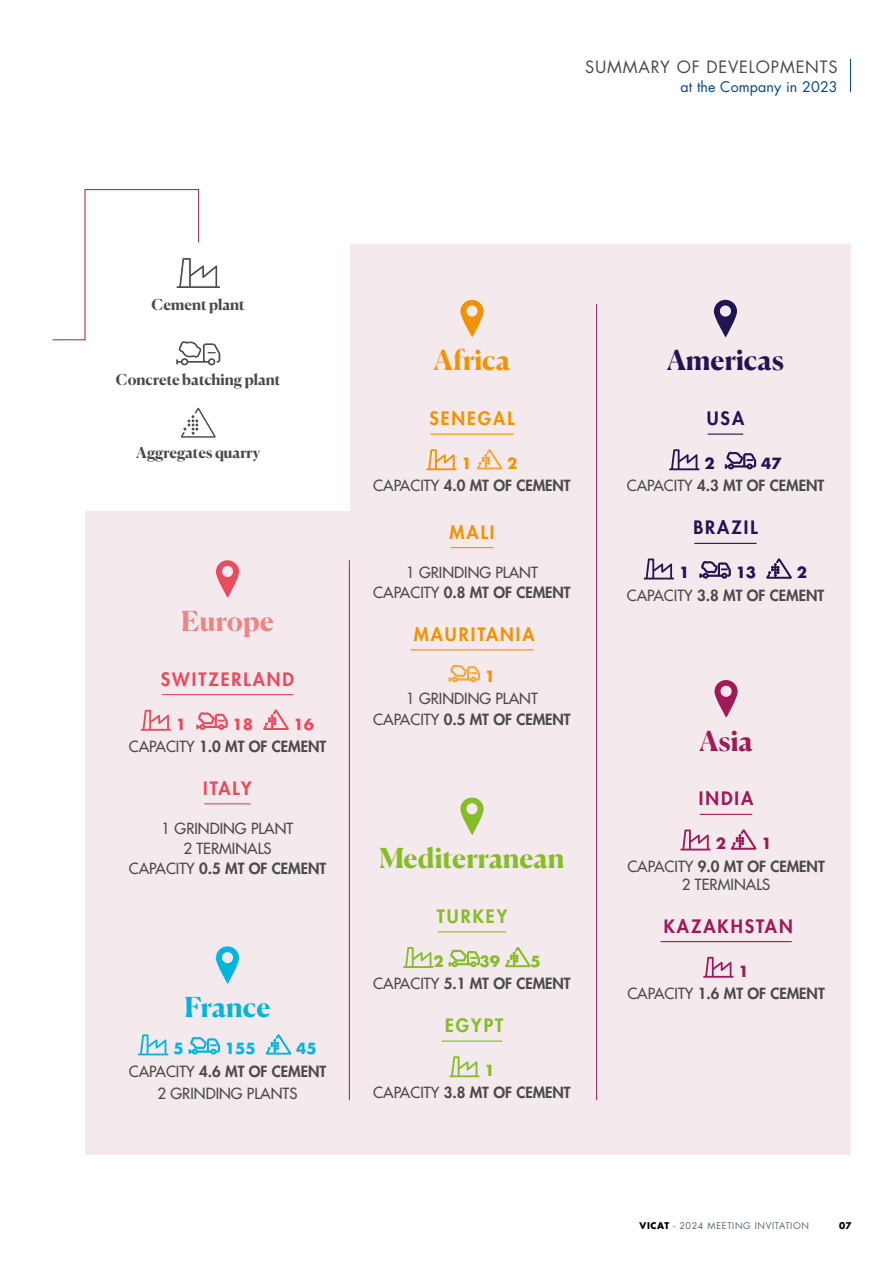
<style>
.page{position:relative;width:893px;height:1263px;background:#fff}
.page>*{position:absolute;margin:0;border:0;box-sizing:border-box;transform-origin:0 0}
.t1{font:700 27.45px "Canela";letter-spacing:-.005em;color:#86bc25}
.t2{font:700 27.45px "Canela";color:#211452}
.t3{font:700 27.45px "Canela";color:#f39200}
.t4{font:700 27.45px "Canela";letter-spacing:-.01em;color:#00b5dd}
.t5{font:700 27.45px "Canela";color:#f08482}
.t6{font:700 27.45px "Canela";color:#a01a57}
.t7{font:800 18px "Futura Std";letter-spacing:.11em;color:#f39200}
.t8{font:800 18px "Futura Std";letter-spacing:.11em;color:#e94b5f}
.t9{font:800 18px "Futura Std";letter-spacing:.11em;color:#a01a57}
.t10{font:800 18px "Futura Std";letter-spacing:.11em;color:#86bc25}
.t11{font:800 18px "Futura Std";letter-spacing:.11em;color:#211452}
.t12{font:16.5px "Futura Std";color:#4a4a49}
.t13{font:800 15px/22.2px "Futura Std";color:#4a4a49}
.t14{font:500 15px/20.1px "Futura Std";color:#4a4a49;text-align:center}
.t15{font:700 15px "Canela";color:#4a4a49}
.t16{font:700 15px "Futura Std";color:#00b5dd}
.t17{font:700 15px "Futura Std";color:#211452}
.t18{font:700 15px "Futura Std";color:#86bc25}
.t19{font:700 15px "Futura Std";color:#e94b5f}
.t20{font:700 15px "Futura Std";color:#f39200}
.t21{font:700 15px "Futura Std";color:#a01a57}
.t22{font:14.25px "Futura Std";letter-spacing:.01em;color:#004587}
.t23{font:9px "Futura Std";letter-spacing:.075em;color:#546372}
.t24{font:700 9px "Futura Std";color:#000}
.s1{font-weight:700;color:#e94b5f}
.s2{font-weight:500}
.s3{font-weight:800}
.s4{font-weight:700;color:#f39200}
.s5{font-weight:700;color:#86bc25}
.s6{font-weight:700;color:#211452}
.s7{font-weight:700;color:#a01a57}
.s8{font-weight:700;color:#000}
</style>
<div class="page">
<div style="left:85px;top:244px;width:765px;height:910px;background:#f4e9ed"></div>
<hr style="left:596px;top:304px;width:1px;height:796px;background:#a01a57">
<hr style="left:349px;top:560px;width:1px;height:540px;background:#a01a57">
<hr style="left:430px;top:434px;width:84px;height:1px;background:#f39200">
<hr style="left:450px;top:547px;width:43px;height:1px;background:#f39200">
<hr style="left:410px;top:649px;width:124px;height:1px;background:#f39200">
<svg style="left:460px;top:300px;width:24px;height:37px"></svg>
<svg style="left:426px;top:449px;width:30px;height:21px"></svg>
<svg style="left:477px;top:449px;width:25px;height:20px"></svg>
<svg style="left:449px;top:664px;width:31px;height:18px"></svg>
<hr style="left:438px;top:931px;width:68px;height:1px;background:#86bc25">
<hr style="left:442px;top:1040px;width:60px;height:2px;background:#86bc25">
<svg style="left:460px;top:797px;width:24px;height:38px"></svg>
<svg style="left:403px;top:947px;width:30px;height:21px"></svg>
<svg style="left:449px;top:949px;width:31px;height:18px"></svg>
<svg style="left:505px;top:947px;width:26px;height:20px"></svg>
<svg style="left:449px;top:1056px;width:30px;height:21px"></svg>
<hr style="left:700px;top:814px;width:52px;height:1px;background:#a01a57">
<hr style="left:660px;top:941px;width:132px;height:1px;background:#a01a57">
<svg style="left:714px;top:680px;width:24px;height:38px"></svg>
<svg style="left:680px;top:829px;width:31px;height:21px"></svg>
<svg style="left:731px;top:829px;width:26px;height:21px"></svg>
<svg style="left:703px;top:957px;width:30px;height:21px"></svg>
<hr style="left:708px;top:434px;width:35px;height:1px;background:#211452">
<hr style="left:694px;top:543px;width:63px;height:1px;background:#211452">
<svg style="left:714px;top:300px;width:23px;height:37px"></svg>
<svg style="left:669px;top:449px;width:30px;height:21px"></svg>
<svg style="left:725px;top:451px;width:31px;height:18px"></svg>
<svg style="left:644px;top:558px;width:30px;height:21px"></svg>
<svg style="left:699px;top:561px;width:32px;height:17px"></svg>
<svg style="left:766px;top:558px;width:26px;height:21px"></svg>
<svg style="left:216px;top:946px;width:23px;height:38px"></svg>
<svg style="left:138px;top:1034px;width:30px;height:21px"></svg>
<svg style="left:189px;top:1036px;width:31px;height:18px"></svg>
<svg style="left:266px;top:1034px;width:25px;height:20px"></svg>
<hr style="left:162px;top:694px;width:131px;height:1px;background:#e94b5f">
<hr style="left:204px;top:803px;width:47px;height:1px;background:#e94b5f">
<svg style="left:216px;top:560px;width:23px;height:38px"></svg>
<svg style="left:141px;top:710px;width:30px;height:21px"></svg>
<svg style="left:196px;top:712px;width:32px;height:18px"></svg>
<svg style="left:263px;top:710px;width:26px;height:20px"></svg>
<div style="left:0;top:125px;width:350px;height:386px;background:#fff"></div>
<svg style="left:181px;top:408px;width:35px;height:30px"></svg>
<svg style="left:52px;top:189px;width:169px;height:177px"></svg>
<hr style="left:850px;top:59px;width:1px;height:33px;background:#004587">
<p class="t12" style="left:585px;top:56px;width:24px">SUMMARY</p>
<p class="t12" style="left:677px;top:56px;width:42px">OF DEVELOPMENTS</p>
<p class="t22" style="left:681px;top:78px;width:159px">AT THE COMPANY IN 2023</p>
<p class="t15" style="left:152px;top:293px;width:95px">Cement plant</p>
<p class="t15" style="left:116px;top:368px;width:166px">Concrete batching plant</p>
<p class="t15" style="left:136px;top:440px;width:126px">Aggregates quarry</p>
<h1 class="t5" style="left:181px;top:599px;width:94px">Europe</h1>
<p class="t8" style="left:161px;top:667px;width:135px">SWITZERLAND</p>
<p class="t19" style="left:176px;top:714px;width:12px">1</p>
<p class="t19" style="left:233px;top:714px;width:22px">18</p>
<p class="t13" style="left:129px;top:713px;width:199px;text-indent:165px"><span class="s1">16<br></span><span class="s2">CAPACITY</span> 1.0 MT OF CEMENT</p>
<p class="t8" style="left:203px;top:777px;width:50px">ITALY</p>
<p class="t14" style="left:129px;top:818px;width:199px">1 GRINDING PLANT<br>2 TERMINALS<br>CAPACITY <span class="s3">0.5 MT OF CEMENT</span></p>
<h1 class="t4" style="left:185px;top:985px;width:87px">France</h1>
<p class="t16" style="left:173px;top:1039px;width:12px">5</p>
<p class="t16" style="left:225px;top:1039px;width:32px">155</p>
<p class="t16" style="left:296px;top:1039px;width:22px">45</p>
<p class="t13" style="left:129px;top:1060px;width:199px"><span class="s2">CAPACITY</span> 4.6 MT OF CEMENT</p>
<p class="t14" style="left:158px;top:1083px;width:141px">2 GRINDING PLANTS</p>
<h1 class="t3" style="left:434px;top:339px;width:78px">Africa</h1>
<p class="t7" style="left:429px;top:407px;width:87px">SENEGAL</p>
<p class="t20" style="left:462px;top:454px;width:12px">1</p>
<p class="t13" style="left:373px;top:452px;width:199px;text-indent:134px"><span class="s4">2<br></span><span class="s2">CAPACITY</span> 4.0 MT OF CEMENT</p>
<p class="t7" style="left:449px;top:520px;width:46px">MALI</p>
<p class="t14" style="left:373px;top:562px;width:199px">1 GRINDING PLANT<br>CAPACITY <span class="s3">0.8 MT OF CEMENT</span></p>
<p class="t7" style="left:414px;top:623px;width:122px">MAURITANIA</p>
<p class="t20" style="left:485px;top:667px;width:12px">1</p>
<p class="t14" style="left:373px;top:689px;width:199px">1 GRINDING PLANT<br>CAPACITY <span class="s3">0.5 MT OF CEMENT</span></p>
<h1 class="t1" style="left:380px;top:837px;width:186px">Mediterranean</h1>
<p class="t10" style="left:437px;top:905px;width:72px">TURKEY</p>
<p class="t18" style="left:433px;top:951px;width:12px">2</p>
<p class="t18" style="left:480px;top:951px;width:22px">39</p>
<p class="t13" style="left:373px;top:950px;width:199px;text-indent:157px"><span class="s5">5<br></span><span class="s2">CAPACITY</span> 5.1 MT OF CEMENT</p>
<p class="t10" style="left:445px;top:1014px;width:60px">EGYPT</p>
<p class="t13" style="left:373px;top:1059px;width:199px;text-indent:111px"><span class="s5">1<br></span><span class="s2">CAPACITY</span> 3.8 MT OF CEMENT</p>
<h1 class="t2" style="left:667px;top:339px;width:119px">Americas</h1>
<p class="t11" style="left:707px;top:407px;width:39px">USA</p>
<p class="t17" style="left:704px;top:454px;width:12px">2</p>
<p class="t13" style="left:627px;top:452px;width:199px;text-indent:134px"><span class="s6">47<br></span><span class="s2">CAPACITY</span> 4.3 MT OF CEMENT</p>
<p class="t11" style="left:693px;top:516px;width:66px">BRAZIL</p>
<p class="t17" style="left:679px;top:563px;width:12px">1</p>
<p class="t17" style="left:736px;top:563px;width:22px">13</p>
<p class="t13" style="left:627px;top:562px;width:199px;text-indent:170px"><span class="s6">2<br></span><span class="s2">CAPACITY</span> 3.8 MT OF CEMENT</p>
<h1 class="t6" style="left:699px;top:719px;width:55px">Asia</h1>
<p class="t9" style="left:699px;top:787px;width:56px">INDIA</p>
<p class="t21" style="left:716px;top:834px;width:12px">2</p>
<p class="t13" style="left:627px;top:833px;width:199px;text-indent:134px"><span class="s7">1<br></span><span class="s2">CAPACITY</span> 9.0 MT OF CEMENT</p>
<p class="t14" style="left:682px;top:874px;width:90px">2 TERMINALS</p>
<p class="t9" style="left:664px;top:914px;width:130px">KAZAKHSTAN</p>
<p class="t13" style="left:627px;top:960px;width:199px;text-indent:111px"><span class="s7">1<br></span><span class="s2">CAPACITY</span> 1.6 MT OF CEMENT</p>
<p class="t23" style="left:639px;top:1220px;width:171px"><span class="s8">VICAT</span> - 2024 MEETING INVITATION</p>
<p class="t24" style="left:839px;top:1219px;width:14px">07</p>
</div>
